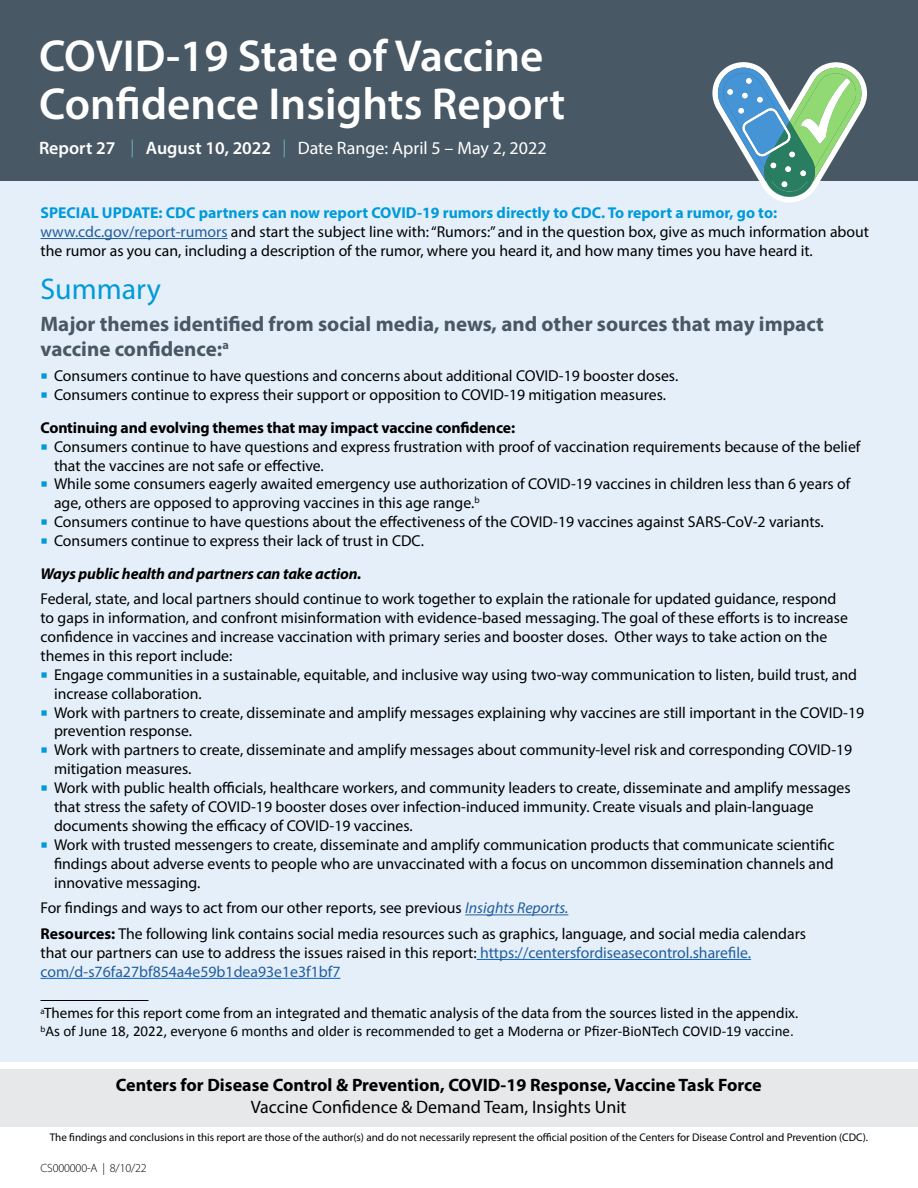
<style>
.page{position:relative;width:918px;height:1188px;background:#fff}
.page>*{position:absolute;margin:0;border:0;box-sizing:border-box;transform-origin:0 0}
.t1{font:600 45px/48px "Myriad Pro";color:#fff}
.t2{font:30px "Myriad Pro";color:#009ada}
.t3{font:700 21px/25.2px "Myriad Pro";color:#485865}
.t4{font:700 18px "Myriad Pro";color:#000}
.t5{font:18px "Myriad Pro";color:#fff}
.t6{font:18px "Myriad Pro";color:#000}
.t7{font:15.75px/18.9px "Myriad Pro";color:#000}
.t8{font:15.75px/18.9px "Myriad Pro";color:#215e9e}
.t9{font:700 15.75px "Myriad Pro";letter-spacing:-.01em;color:#000}
.t10{font:italic 700 15.75px "Myriad Pro";letter-spacing:-.01em;color:#000}
.t11{font:15px "Myriad Pro";color:#000}
.t12{font:15px "Calibri";color:#000}
.t13{font:300 12px "Myriad Pro";letter-spacing:-.01em;color:#000}
.t14{font:11.1px "Myriad Pro";color:#000}
.s1{font-weight:600}
.s2{font-weight:300;color:#70cacb}
.s3{font-weight:700;color:#009ada}
.s4{color:#215e9e}
.s5{font-style:italic;color:#215e9e}
.s6{font-weight:700}
.s7{color:#000}
</style>
<div class="page">
<div style="left:0;top:180px;width:918px;height:882px;background:#e5eff9"></div>
<div style="left:0;top:0;width:918px;height:181px;background:#485865"></div>
<div style="left:0;top:1070px;width:918px;height:57px;background:#e6e8ea"></div>
<svg style="left:712px;top:62px;width:155px;height:141px"></svg>
<hr style="left:40px;top:238px;width:188px;height:1px;background:#215e9e">
<hr style="left:40px;top:1000px;width:108px;height:1px;background:#000">
<hr style="left:465px;top:914px;width:103px;height:1px;background:#215e9e">
<hr style="left:477px;top:959px;width:274px;height:1px;background:#0563c1">
<hr style="left:40px;top:978px;width:300px;height:1px;background:#0563c1">
<h1 class="t1" style="left:39px;top:31px;width:528px">COVID-19 State of Vaccine<br>Confidence Insights Report</h1>
<p class="t5" style="left:39px;top:137px;width:509px"><span class="s1">Report 27</span> <span class="s2">|</span> <span class="s1">August 10, 2022</span> <span class="s2">|</span> Date Range: April 5 – May 2, 2022</p>
<p class="t7" style="left:40px;top:203px;width:830px"><span class="s3">SPECIAL UPDATE: CDC partners can now report COVID-19 rumors directly to CDC. To report a rumor, go to: </span><span class="s4">www.cdc.gov/report-rumors</span> and start the subject line with: “Rumors:” and in the question box, give as much information about the rumor as you can, including a description of the rumor, where you heard it, and how many times you have heard it.</p>
<h2 class="t2" style="left:40px;top:270px;width:122px">Summary</h2>
<h3 class="t3" style="left:40px;top:310px;width:785px">Major themes identified from social media, news, and other sources that may impact vaccine confidence:<sup>a</sup></h3>
<p class="t7" style="left:54px;top:366px;width:626px">Consumers continue to have questions and concerns about additional COVID-19 booster doses.<br>Consumers continue to express their support or opposition to COVID-19 mitigation measures.</p>
<p class="t9" style="left:41px;top:417px;width:476px">Continuing and evolving themes that may impact vaccine confidence:</p>
<p class="t7" style="left:54px;top:437px;width:808px">Consumers continue to have questions and express frustration with proof of vaccination requirements because of the belief that the vaccines are not safe or effective.<br>While some consumers eagerly awaited emergency use authorization of COVID-19 vaccines in children less than 6 years of age, others are opposed to approving vaccines in this age range.<sup>b<br></sup>Consumers continue to have questions about the effectiveness of the COVID-19 vaccines against SARS-CoV-2 variants.<br>Consumers continue to express their lack of trust in CDC.</p>
<p class="t10" style="left:41px;top:563px;width:323px">Ways public health and partners can take action.</p>
<p class="t7" style="left:41px;top:589px;width:809px">Federal, state, and local partners should continue to work together to explain the rationale for updated guidance, respond to gaps in information, and confront misinformation with evidence-based messaging. The goal of these efforts is to increase confidence in vaccines and increase vaccination with primary series and booster doses. Other ways to take action on the themes in this report include:</p>
<p class="t7" style="left:54px;top:665px;width:812px">Engage communities in a sustainable, equitable, and inclusive way using two-way communication to listen, build trust, and increase collaboration.<br>Work with partners to create, disseminate and amplify messages explaining why vaccines are still important in the COVID-19 prevention response.<br>Work with partners to create, disseminate and amplify messages about community-level risk and corresponding COVID-19 mitigation measures.<br>Work with public health officials, healthcare workers, and community leaders to create, disseminate and amplify messages that stress the safety of COVID-19 booster doses over infection-induced immunity. Create visuals and plain-language documents showing the efficacy of COVID-19 vaccines.<br>Work with trusted messengers to create, disseminate and amplify communication products that communicate scientific findings about adverse events to people who are unvaccinated with a focus on uncommon dissemination channels and innovative messaging.</p>
<p class="t7" style="left:41px;top:895px;width:767px;line-height:25.7px">For findings and ways to act from our other reports, see previous <span class="s5">Insights Reports.<br></span><span class="s6">Resources:</span> The following link contains social media resources such as graphics, language, and social media calendars</p>
<p class="t8" style="left:41px;top:943px;width:712px"><span class="s7">that our partners can use to address the issues raised in this report:</span> https://centersfordiseasecontrol.sharefile. com/d-s76fa27bf854a4e59b1dea93e1e3f1bf7</p>
<p class="t11" style="left:40px;top:1004px;width:759px"><sup>a</sup>Themes for this report come from an integrated and thematic analysis of the data from the sources listed in the appendix.</p>
<p class="t12" style="left:40px;top:1021px;width:755px"><sup>b</sup>As of June 18, 2022, everyone 6 months and older is recommended to get a Moderna or Pfizer-BioNTech COVID-19 vaccine.</p>
<p class="t4" style="left:116px;top:1073px;width:647px">Centers for Disease Control &amp; Prevention, COVID-19 Response, Vaccine Task Force</p>
<p class="t6" style="left:251px;top:1095px;width:377px">Vaccine Confidence &amp; Demand Team, Insights Unit</p>
<p class="t14" style="left:50px;top:1130px;width:820px">The findings and conclusions in this report are those of the author(s) and do not necessarily represent the official position of the Centers for Disease Control and Prevention (CDC).</p>
<p class="t13" style="left:40px;top:1161px;width:108px">CS000000-A | 8/10/22</p>
</div>
